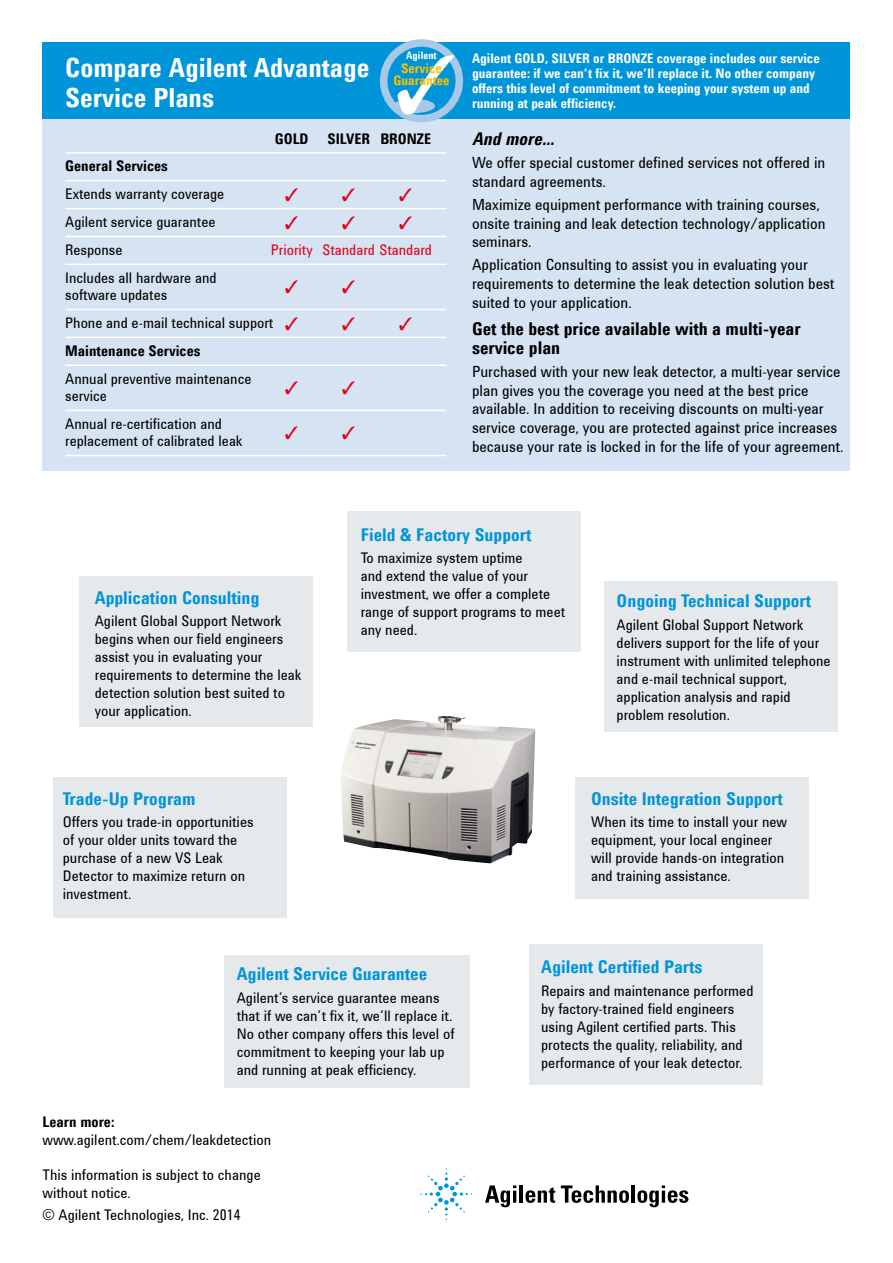
<style>
.page{position:relative;width:893px;height:1263px;background:#fff}
.page>*{position:absolute;margin:0;border:0;box-sizing:border-box;transform-origin:0 0}
.testo{font:700 27px "Agilent Cond TT";color:#fff}
.tit_1{font:700 18px "Agilent Cond TT";color:#0095d8}
.testo-2{font:700 18px/18.8px "Agilent Cond TT";color:#000}
.testo-3{font:italic 700 18px "Agilent Cond TT";color:#000}
.testo-4{font:15.75px/18.8px "Agilent Cond TT";color:#000}
.tes_1{font:15px/18px "Agilent Cond TT";color:#000}
.testo-5{font:15px/17.2px "Agilent Cond TT";color:#000}
.testo-6{font:700 15px "Agilent Cond TT";color:#000}
.testo-7{font:15px "Agilent Cond TT";color:#e2001a}
.testo-8{font:700 13.5px/15px "Agilent Cond TT";color:#fff}
.testo-9{font:700 13.5px "Agilent Cond TT";color:#fcc000}
.testo-10{font:700 10.5px "Agilent Cond TT";color:#fff}
.s1{color:#e2001a}
</style>
<div class="page">
<div style="left:79px;top:577px;width:234px;height:150px;background:#e6e9eb"></div>
<div style="left:53px;top:777px;width:234px;height:141px;background:#e6e9eb"></div>
<div style="left:224px;top:955px;width:245px;height:132px;background:#e6e9eb"></div>
<div style="left:604px;top:582px;width:234px;height:150px;background:#e6e9eb"></div>
<div style="left:575px;top:777px;width:233px;height:122px;background:#e6e9eb"></div>
<div style="left:529px;top:944px;width:234px;height:140px;background:#e6e9eb"></div>
<div style="left:347px;top:512px;width:233px;height:140px;background:#e6e9eb"></div>
<div style="left:43px;top:119px;width:807px;height:352px;background:#d6e3f2"></div>
<svg style="left:485px;top:1185px;width:31px;height:22px"></svg>
<hr style="left:520px;top:1185px;width:3px;height:18px;background:#000">
<svg style="left:526px;top:1187px;width:29px;height:16px"></svg>
<svg style="left:561px;top:1185px;width:68px;height:18px"></svg>
<hr style="left:631px;top:1185px;width:4px;height:18px;background:#000">
<svg style="left:637px;top:1185px;width:51px;height:22px"></svg>
<svg style="left:421px;top:1168px;width:51px;height:52px"></svg>
<div style="left:43px;top:43px;width:807px;height:76px;background:#0095d8"></div>
<img style="left:340px;top:716px;width:195px;height:147px">
<hr style="left:65px;top:152px;width:381px;height:2px;background:#fff">
<hr style="left:65px;top:180px;width:381px;height:1px;background:#fff">
<hr style="left:65px;top:208px;width:381px;height:1px;background:#fff">
<hr style="left:65px;top:236px;width:381px;height:1px;background:#fff">
<hr style="left:65px;top:264px;width:381px;height:1px;background:#fff">
<hr style="left:65px;top:309px;width:381px;height:1px;background:#fff">
<hr style="left:65px;top:337px;width:381px;height:1px;background:#fff">
<hr style="left:65px;top:364px;width:381px;height:2px;background:#fff">
<hr style="left:65px;top:410px;width:381px;height:1px;background:#fff">
<hr style="left:65px;top:455px;width:381px;height:1px;background:#fff">
<div style="left:380px;top:39px;width:83px;height:83px;border:8px solid #a9c7e6;border-radius:50%"></div>
<div style="left:393px;top:99px;width:42px;height:14px;background:#a9c7e6;border-radius:50%"></div>
<svg style="left:398px;top:55px;width:56px;height:60px"></svg>
<p class="testo" style="left:65px;top:47px;width:306px">Compare Agilent Advantage</p>
<p class="testo" style="left:65px;top:77px;width:150px">Service Plans</p>
<p class="testo-10" style="left:406px;top:47px;width:32px">Agilent</p>
<p class="testo-9" style="left:401px;top:58px;width:42px">Service</p>
<p class="testo-9" style="left:393px;top:70px;width:58px">Guarantee</p>
<p class="testo-6" style="left:275px;top:127px;width:158px">GOLD SILVER BRONZE</p>
<p class="testo-6" style="left:65px;top:155px;width:104px">General Services</p>
<p class="testo-5" style="left:65px;top:185px;width:161px">Extends warranty coverage</p>
<p class="testo-5" style="left:65px;top:213px;width:152px">Agilent service guarantee</p>
<p class="testo-5" style="left:65px;top:241px;width:59px">Response</p>
<p class="testo-7" style="left:271px;top:239px;width:163px">Priority Standard Standard</p>
<p class="testo-5" style="left:65px;top:269px;width:153px">Includes all hardware and software updates</p>
<p class="testo-5" style="left:65px;top:314px;width:235px">Phone and e-mail technical support <span class="s1">✓</span></p>
<p class="testo-6" style="left:65px;top:339px;width:137px">Maintenance Services</p>
<p class="testo-5" style="left:65px;top:369px;width:188px">Annual preventive maintenance service</p>
<p class="testo-5" style="left:65px;top:415px;width:179px">Annual re-certification and replacement of calibrated leak</p>
<p class="testo-8" style="left:472px;top:51px;width:349px">Agilent GOLD, SILVER or BRONZE coverage includes our service guarantee: if we can’t fix it, we’ll replace it. No other company offers this level of commitment to keeping your system up and running at peak efficiency.</p>
<p class="testo-3" style="left:472px;top:125px;width:84px">And more...</p>
<p class="testo-4" style="left:472px;top:153px;width:355px">We offer special customer defined services not offered in standard agreements.</p>
<p class="testo-4" style="left:472px;top:194px;width:355px">Maximize equipment performance with training courses, onsite training and leak detection technology/application seminars.</p>
<p class="testo-4" style="left:472px;top:255px;width:364px">Application Consulting to assist you in evaluating your requirements to determine the leak detection solution best suited to your application.</p>
<p class="testo-2" style="left:472px;top:319px;width:330px">Get the best price available with a multi-year service plan</p>
<p class="testo-4" style="left:472px;top:361px;width:373px">Purchased with your new leak detector, a multi-year service plan gives you the coverage you need at the best price available. In addition to receiving discounts on multi-year service coverage, you are protected against price increases because your rate is locked in for the life of your agreement.</p>
<p class="tit_1" style="left:95px;top:584px;width:166px">Application Consulting</p>
<p class="tes_1" style="left:95px;top:611px;width:208px">Agilent Global Support Network begins when our field engineers assist you in evaluating your requirements to determine the leak detection solution best suited to your application.</p>
<p class="tit_1" style="left:63px;top:785px;width:134px">Trade-Up Program</p>
<p class="tes_1" style="left:63px;top:812px;width:192px">Offers you trade-in opportunities of your older units toward the purchase of a new VS Leak<br>Detector to maximize return on investment.</p>
<p class="tit_1" style="left:361px;top:521px;width:172px">Field &amp; Factory Support</p>
<p class="tes_1" style="left:361px;top:549px;width:206px">To maximize system uptime<br>and extend the value of your investment, we offer a complete range of support programs to meet any need.</p>
<p class="tit_1" style="left:617px;top:587px;width:196px">Ongoing Technical Support</p>
<p class="tes_1" style="left:617px;top:615px;width:215px">Agilent Global Support Network delivers support for the life of your instrument with unlimited telephone and e-mail technical support, application analysis and rapid problem resolution.</p>
<p class="tit_1" style="left:591px;top:785px;width:193px">Onsite Integration Support</p>
<p class="tes_1" style="left:591px;top:812px;width:198px">When its time to install your new equipment, your local engineer will provide hands-on integration and training assistance.</p>
<p class="tit_1" style="left:237px;top:960px;width:192px">Agilent Service Guarantee</p>
<p class="tes_1" style="left:237px;top:988px;width:219px">Agilent’s service guarantee means that if we can’t fix it, we’ll replace it.<br>No other company offers this level of commitment to keeping your lab up and running at peak efficiency.</p>
<p class="testo-6" style="left:43px;top:1111px;width:73px">Learn more:</p>
<p class="testo-5" style="left:43px;top:1131px;width:230px">www.agilent.com/chem/leakdetection</p>
<p class="testo-5" style="left:43px;top:1165px;width:220px;line-height:18px">This information is subject to change without notice.</p>
<p class="testo-5" style="left:43px;top:1206px;width:200px">© Agilent Technologies, Inc. 2014</p>
<p class="tit_1" style="left:541px;top:953px;width:163px">Agilent Certified Parts</p>
<p class="tes_1" style="left:541px;top:981px;width:214px">Repairs and maintenance performed by factory-trained field engineers using Agilent certified parts. This protects the quality, reliability, and performance of your leak detector.</p>
</div>
